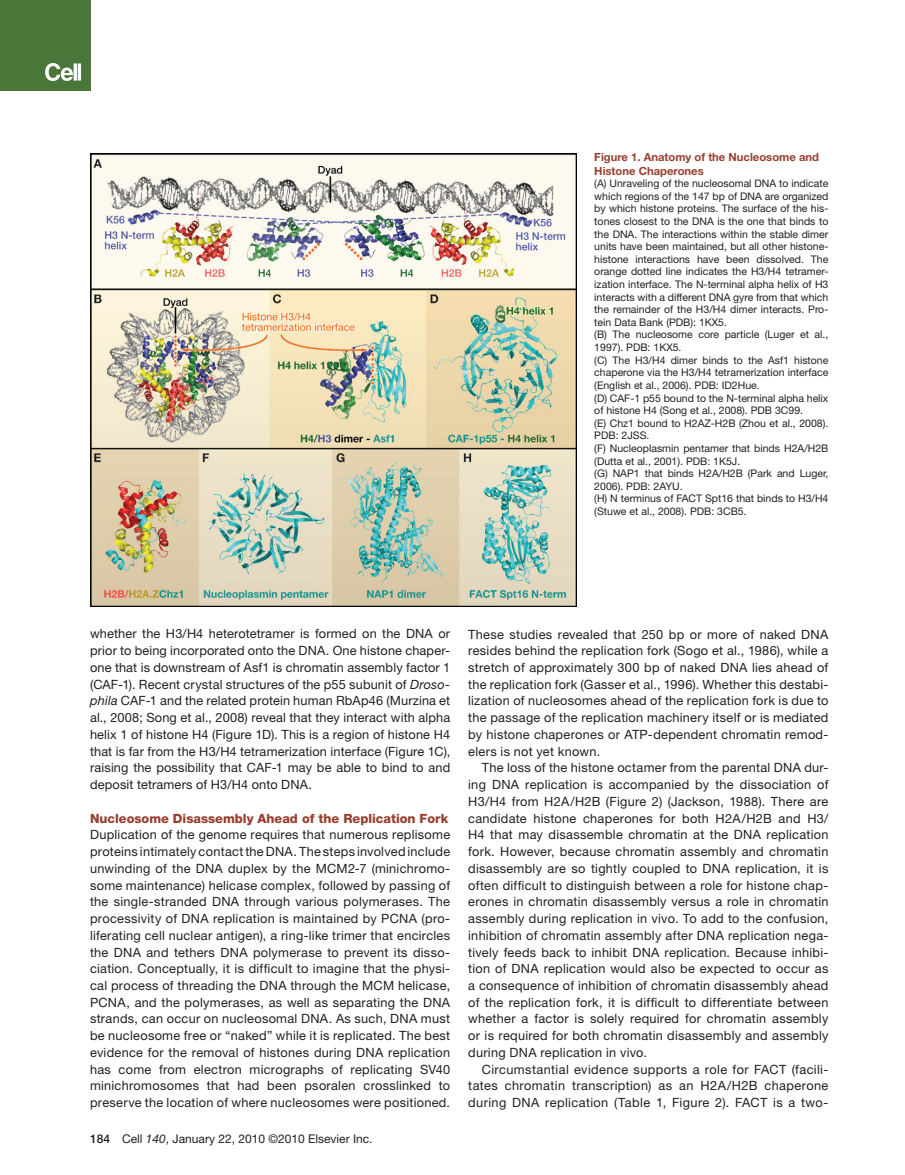
<style>
.page{position:relative;width:905px;height:1175px;background:#fff}
.page>*{position:absolute;margin:0;border:0;box-sizing:border-box;transform-origin:0 0}
.t1{font:12.75px/16.8px "Helvetica Neue LT Std";letter-spacing:.02em;color:#231f20;text-align:justify}
.t2{font:800 12.75px "Helvetica Neue LT Std";color:#973e2f}
.t3{font:12px "Helvetica Neue LT Std";color:#231f20}
.t4{font:700 11.25px/13.5px "Helvetica Neue LT Std";color:#973e2f}
.t5{font:10.5px/12.6px "Helvetica Neue LT Std";color:#231f20}
.s1{font-style:italic}
.s2{font-weight:500}
</style>
<div class="page">
<div style="left:0;top:0;width:90px;height:90px;background:#4a7639"></div>
<svg style="left:45px;top:63px;width:36px;height:18px"></svg>
<img style="left:90px;top:153px;width:486px;height:454px">
<p class="t4" style="left:594px;top:150px;width:226px">Figure 1. Anatomy of the Nucleosome and<br>Histone Chaperones</p>
<p class="t5" style="left:594px;top:177px;width:236px">(A) Unraveling of the nucleosomal DNA to indicate which regions of the 147 bp of DNA are organized by which histone proteins. The surface of the his&shy;tones closest to the DNA is the one that binds to the DNA. The interactions within the stable dimer units have been maintained, but all other histone&shy;histone interactions have been dissolved. The orange dotted line indicates the H3/H4 tetramer&shy;ization interface. The N-terminal alpha helix of H3 interacts with a different DNA gyre from that which the remainder of the H3/H4 dimer interacts. Pro&shy;tein Data Bank (PDB): 1KX5.<br>(B) The nucleosome core particle (Luger et al., 1997). PDB: 1KX5.<br>(C) The H3/H4 dimer binds to the Asf1 histone chaperone via the H3/H4 tetramerization interface (English et al., 2006). PDB: ID2Hue.<br>(D) CAF-1 p55 bound to the N-terminal alpha helix of histone H4 (Song et al., 2008). PDB 3C99.<br>(E) Chz1 bound to H2AZ-H2B (Zhou et al., 2008).<br>PDB: 2JSS.<br>(F) Nucleoplasmin pentamer that binds H2A/H2B (Dutta et al., 2001). PDB: 1K5J.<br>(G) NAP1 that binds H2A/H2B (Park and Luger, 2006). PDB: 2AYU.<br>(H) N terminus of FACT Spt16 that binds to H3/H4 (Stuwe et al., 2008). PDB: 3CB5.</p>
<p class="t1" style="left:90px;top:625px;width:362px">whether the H3/H4 heterotetramer is formed on the DNA or prior to being incorporated onto the DNA. One histone chaper&shy;one that is downstream of Asf1 is chromatin assembly factor 1 (CAF-1). Recent crystal structures of the p55 subunit of <span class="s1">Droso&shy;phila</span> CAF-1 and the related protein human RbAp46 (Murzina et al., 2008; Song et al., 2008) reveal that they interact with alpha helix 1 of histone H4 (Figure 1D). This is a region of histone H4 that is far from the H3/H4 tetramerization interface (Figure 1C), raising the possibility that CAF-1 may be able to bind to and deposit tetramers of H3/H4 onto DNA.</p>
<p class="t2" style="left:90px;top:810px;width:360px">Nucleosome Disassembly Ahead of the Replication Fork</p>
<p class="t1" style="left:90px;top:826px;width:362px">Duplication of the genome requires that numerous replisome proteins intimately contact the DNA. The steps involved include unwinding of the DNA duplex by the MCM2-7 (minichromo&shy;some maintenance) helicase complex, followed by passing of the single-stranded DNA through various polymerases. The processivity of DNA replication is maintained by PCNA (pro&shy;liferating cell nuclear antigen), a ring-like trimer that encircles the DNA and tethers DNA polymerase to prevent its disso&shy;ciation. Conceptually, it is difficult to imagine that the physi&shy;cal process of threading the DNA through the MCM helicase, PCNA, and the polymerases, as well as separating the DNA strands, can occur on nucleosomal DNA. As such, DNA must be nucleosome free or “naked” while it is replicated. The best evidence for the removal of histones during DNA replication has come from electron micrographs of replicating SV40 minichromosomes that had been psoralen crosslinked to preserve the location of where nucleosomes were positioned.</p>
<p class="t3" style="left:90px;top:1131px;width:284px"><span class="s2">184</span> Cell <span class="s1">140</span>, January 22, 2010 ©2010 Elsevier Inc.</p>
<p class="t1" style="left:468px;top:625px;width:362px">These studies revealed that 250 bp or more of naked DNA resides behind the replication fork (Sogo et al., 1986), while a stretch of approximately 300 bp of naked DNA lies ahead of the replication fork (Gasser et al., 1996). Whether this destabi&shy;lization of nucleosomes ahead of the replication fork is due to the passage of the replication machinery itself or is mediated by histone chaperones or ATP-dependent chromatin remod&shy;elers is not yet known.</p>
<p class="t1" style="left:468px;top:759px;width:362px;text-indent:14px">The loss of the histone octamer from the parental DNA dur&shy;ing DNA replication is accompanied by the dissociation of H3/H4 from H2A/H2B (Figure 2) (Jackson, 1988). There are candidate histone chaperones for both H2A/H2B and H3/ H4 that may disassemble chromatin at the DNA replication fork. However, because chromatin assembly and chromatin disassembly are so tightly coupled to DNA replication, it is often difficult to distinguish between a role for histone chap&shy;erones in chromatin disassembly versus a role in chromatin assembly during replication in vivo. To add to the confusion, inhibition of chromatin assembly after DNA replication nega&shy;tively feeds back to inhibit DNA replication. Because inhibi&shy;tion of DNA replication would also be expected to occur as a consequence of inhibition of chromatin disassembly ahead of the replication fork, it is difficult to differentiate between whether a factor is solely required for chromatin assembly or is required for both chromatin disassembly and assembly during DNA replication in vivo.</p>
<p class="t1" style="left:468px;top:1060px;width:362px;text-indent:14px">Circumstantial evidence supports a role for FACT (facili&shy;tates chromatin transcription) as an H2A/H2B chaperone during DNA replication (Table 1, Figure 2). FACT is a two-</p>
</div>
